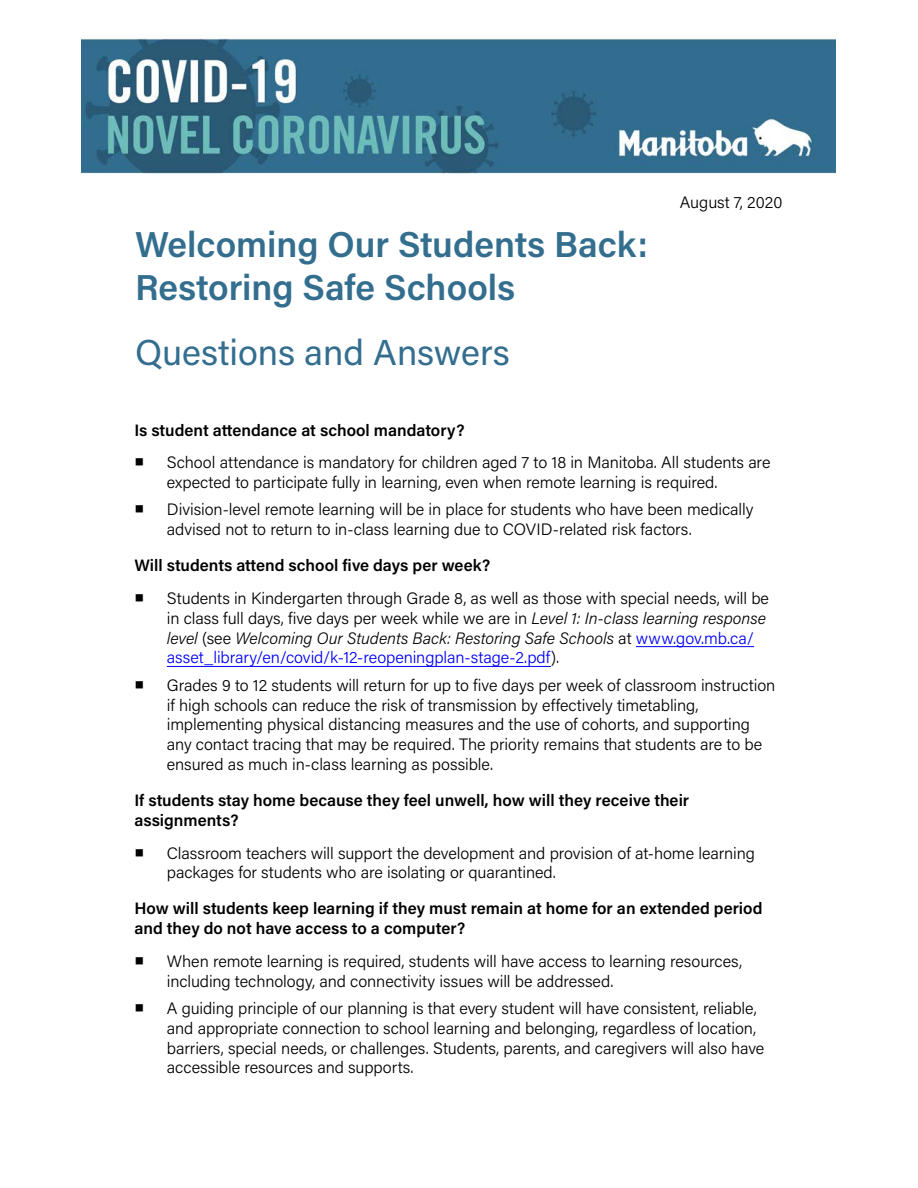
<style>
.page{position:relative;width:918px;height:1188px;background:#fff}
.page>*{position:absolute;margin:0;border:0;box-sizing:border-box;transform-origin:0 0}
.Head_A_blue{font:600 36px/43.2px "Acumin Pro";color:#336e8f}
.Head_A_blue-2{font:36px "Acumin Pro";color:#336e8f}
.Paragraph_Style__5{font:300 16.5px/19.8px "Acumin Pro";letter-spacing:-.005em;color:#000}
.Paragraph__12_semibo{font:600 16.5px/19.8px "Acumin Pro";color:#000}
.s1{font-family:"Arial Unicode MS";font-weight:400}
.s2{font-style:italic}
.s3{color:#0000fa}
</style>
<div class="page">
<hr style="left:636px;top:646px;width:118px;height:1px;background:#0000fa">
<hr style="left:167px;top:666px;width:384px;height:1px;background:#0000fa">
<img style="left:81px;top:38px;width:755px;height:136px">
<h1 class="Head_A_blue" style="left:135px;top:221px;width:514px">Welcoming Our Students Back:<br>Restoring Safe Schools</h1>
<h1 class="Head_A_blue-2" style="left:135px;top:327px;width:376px">Questions and Answers</h1>
<p class="Paragraph_Style__5" style="left:680px;top:192px;width:104px">August 7, 2020</p>
<p class="Paragraph__12_semibo" style="left:134px;top:419px;width:332px">Is student attendance at school mandatory?</p>
<p class="Paragraph_Style__5" style="left:167px;top:452px;width:605px;text-indent:-32px"><span class="s1">■</span> School attendance is mandatory for children aged 7 to 18 in Manitoba. All students are expected to participate fully in learning, even when remote learning is required.</p>
<p class="Paragraph_Style__5" style="left:167px;top:499px;width:588px;text-indent:-32px"><span class="s1">■</span> Division-level remote learning will be in place for students who have been medically advised not to return to in-class learning due to COVID-related risk factors.</p>
<p class="Paragraph__12_semibo" style="left:134px;top:555px;width:357px">Will students attend school five days per week?</p>
<p class="Paragraph_Style__5" style="left:167px;top:588px;width:604px;text-indent:-32px"><span class="s1">■</span> Students in Kindergarten through Grade 8, as well as those with special needs, will be in class full days, five days per week while we are in <span class="s2">Level 1: In-class learning response level</span> (see <span class="s2">Welcoming Our Students Back: Restoring Safe Schools</span> at <span class="s3">www.gov.mb.ca/ asset_library/en/covid/k-12-reopeningplan-stage-2.pdf</span>).</p>
<p class="Paragraph_Style__5" style="left:167px;top:674px;width:610px;text-indent:-32px"><span class="s1">■</span> Grades 9 to 12 students will return for up to five days per week of classroom instruction if high schools can reduce the risk of transmission by effectively timetabling, implementing physical distancing measures and the use of cohorts, and supporting any contact tracing that may be required. The priority remains that students are to be ensured as much in-class learning as possible.</p>
<p class="Paragraph__12_semibo" style="left:134px;top:790px;width:556px">If students stay home because they feel unwell, how will they receive their assignments?</p>
<p class="Paragraph_Style__5" style="left:167px;top:842px;width:590px;text-indent:-32px"><span class="s1">■</span> Classroom teachers will support the development and provision of at-home learning packages for students who are isolating or quarantined.</p>
<p class="Paragraph__12_semibo" style="left:134px;top:898px;width:630px">How will students keep learning if they must remain at home for an extended period and they do not have access to a computer?</p>
<p class="Paragraph_Style__5" style="left:167px;top:951px;width:577px;text-indent:-32px"><span class="s1">■</span> When remote learning is required, students will have access to learning resources, including technology, and connectivity issues will be addressed.</p>
<p class="Paragraph_Style__5" style="left:167px;top:998px;width:599px;text-indent:-32px"><span class="s1">■</span> A guiding principle of our planning is that every student will have consistent, reliable, and appropriate connection to school learning and belonging, regardless of location, barriers, special needs, or challenges. Students, parents, and caregivers will also have accessible resources and supports.</p>
</div>
